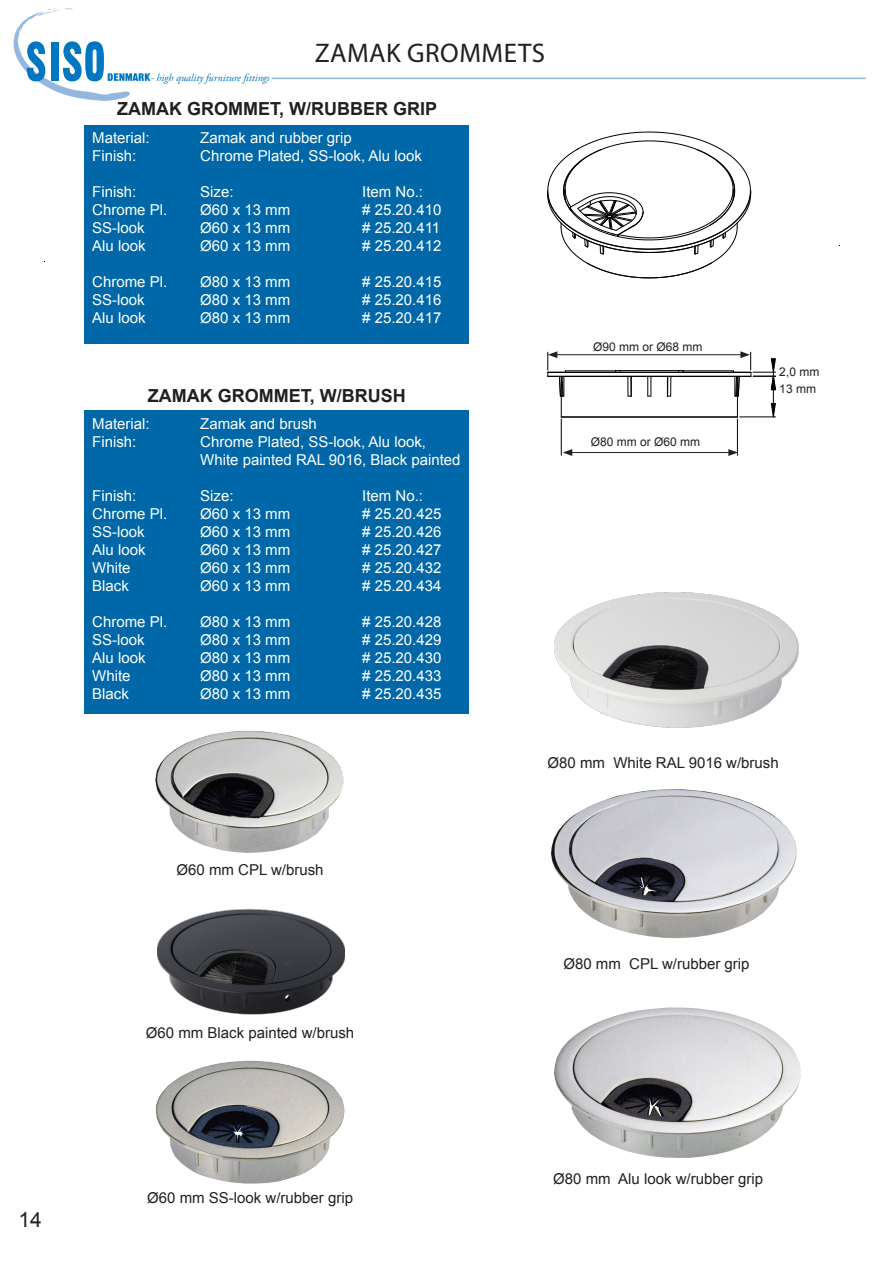
<style>
.page{position:relative;width:893px;height:1263px;background:#fff}
.page>*{position:absolute;margin:0;border:0;box-sizing:border-box;transform-origin:0 0}
.t1{font:27px "Myriad Pro";letter-spacing:.02em;color:#231f20}
.t2{font:21px "Arial";color:#231f20}
.t3{font:700 18px "Arial";color:#231f20}
.t4{font:15px/18px "Arial";color:#fff}
.t5{font:15px "Arial";color:#231f20}
.t6{font:12px "Arial";color:#231f20}
.t7{font:italic 10.5px "Adobe Garamond Pro";color:#0077c0}
</style>
<div class="page">
<hr style="left:272px;top:78px;width:594px;height:1px;background:#94b7e0">
<svg style="left:14px;top:8px;width:136px;height:93px"></svg>
<div style="left:85px;top:410px;width:384px;height:304px;background:#0068a9"></div>
<img style="left:156px;top:1060px;width:188px;height:123px">
<img style="left:554px;top:592px;width:245px;height:136px">
<img style="left:551px;top:789px;width:245px;height:149px">
<img style="left:554px;top:1007px;width:247px;height:151px">
<img style="left:155px;top:731px;width:188px;height:122px">
<img style="left:157px;top:908px;width:188px;height:107px">
<div style="left:85px;top:126px;width:384px;height:218px;background:#0068a9"></div>
<svg style="left:647px;top:377px;width:5px;height:20px"></svg>
<svg style="left:628px;top:377px;width:4px;height:20px"></svg>
<svg style="left:667px;top:377px;width:4px;height:20px"></svg>
<hr style="left:620px;top:370px;width:59px;height:1px;background:#000">
<hr style="left:683px;top:371px;width:50px;height:1px;background:#000">
<hr style="left:565px;top:371px;width:51px;height:1px;background:#000">
<hr style="left:548px;top:376px;width:203px;height:1px;background:#000">
<hr style="left:548px;top:372px;width:203px;height:1px;background:#000">
<hr style="left:561px;top:417px;width:176px;height:1px;background:#000">
<hr style="left:561px;top:419px;width:1px;height:36px;background:#000">
<hr style="left:737px;top:419px;width:1px;height:36px;background:#000">
<svg style="left:547px;top:132px;width:204px;height:146px"></svg>
<hr style="left:570px;top:452px;width:161px;height:1px;background:#231f20">
<svg style="left:563px;top:449px;width:9px;height:7px"></svg>
<svg style="left:728px;top:449px;width:10px;height:7px"></svg>
<hr style="left:555px;top:354px;width:188px;height:1px;background:#231f20">
<svg style="left:547px;top:351px;width:19px;height:67px"></svg>
<svg style="left:733px;top:351px;width:43px;height:67px"></svg>
<p class="t7" style="left:151px;top:71px;width:121px">- high quality furniture fittings</p>
<h1 class="t1" style="left:315px;top:36px;width:232px">ZAMAK GROMMETS</h1>
<p class="t3" style="left:117px;top:97px;width:321px">ZAMAK GROMMET, W/RUBBER GRIP</p>
<p class="t4" style="left:92px;top:129px;width:59px">Material:</p>
<p class="t4" style="left:200px;top:129px;width:153px">Zamak and rubber grip</p>
<p class="t4" style="left:92px;top:147px;width:46px">Finish:</p>
<p class="t4" style="left:200px;top:147px;width:223px">Chrome Plated, SS-look, Alu look</p>
<p class="t4" style="left:92px;top:183px;width:46px">Finish:</p>
<p class="t4" style="left:200px;top:183px;width:35px">Size:</p>
<p class="t4" style="left:362px;top:183px;width:62px">Item No.:</p>
<p class="t4" style="left:92px;top:201px;width:77px">Chrome Pl.</p>
<p class="t4" style="left:200px;top:201px;width:92px">Ø60 x 13 mm</p>
<p class="t4" style="left:362px;top:201px;width:81px"># 25.20.410</p>
<p class="t4" style="left:92px;top:219px;width:54px">SS-look</p>
<p class="t4" style="left:200px;top:219px;width:92px">Ø60 x 13 mm</p>
<p class="t4" style="left:362px;top:219px;width:80px"># 25.20.411</p>
<p class="t4" style="left:92px;top:237px;width:55px">Alu look</p>
<p class="t4" style="left:200px;top:237px;width:92px">Ø60 x 13 mm</p>
<p class="t4" style="left:362px;top:237px;width:81px"># 25.20.412</p>
<p class="t4" style="left:92px;top:273px;width:77px">Chrome Pl.</p>
<p class="t4" style="left:200px;top:273px;width:92px">Ø80 x 13 mm</p>
<p class="t4" style="left:362px;top:273px;width:81px"># 25.20.415</p>
<p class="t4" style="left:92px;top:291px;width:54px">SS-look</p>
<p class="t4" style="left:200px;top:291px;width:92px">Ø80 x 13 mm</p>
<p class="t4" style="left:362px;top:291px;width:81px"># 25.20.416</p>
<p class="t4" style="left:92px;top:309px;width:55px">Alu look</p>
<p class="t4" style="left:200px;top:309px;width:92px">Ø80 x 13 mm</p>
<p class="t4" style="left:362px;top:309px;width:81px"># 25.20.417</p>
<p class="t3" style="left:148px;top:383px;width:259px">ZAMAK GROMMET, W/BRUSH</p>
<p class="t4" style="left:92px;top:415px;width:59px">Material:</p>
<p class="t4" style="left:200px;top:415px;width:118px">Zamak and brush</p>
<p class="t4" style="left:92px;top:433px;width:46px">Finish:</p>
<p class="t4" style="left:200px;top:433px;width:262px">Chrome Plated, SS-look, Alu look,<br>White painted RAL 9016, Black painted</p>
<p class="t4" style="left:92px;top:487px;width:46px">Finish:</p>
<p class="t4" style="left:200px;top:487px;width:35px">Size:</p>
<p class="t4" style="left:362px;top:487px;width:62px">Item No.:</p>
<p class="t4" style="left:92px;top:505px;width:77px">Chrome Pl.</p>
<p class="t4" style="left:200px;top:505px;width:92px">Ø60 x 13 mm</p>
<p class="t4" style="left:362px;top:505px;width:81px"># 25.20.425</p>
<p class="t4" style="left:92px;top:523px;width:54px">SS-look</p>
<p class="t4" style="left:200px;top:523px;width:92px">Ø60 x 13 mm</p>
<p class="t4" style="left:362px;top:523px;width:81px"># 25.20.426</p>
<p class="t4" style="left:92px;top:541px;width:55px">Alu look</p>
<p class="t4" style="left:200px;top:541px;width:92px">Ø60 x 13 mm</p>
<p class="t4" style="left:362px;top:541px;width:81px"># 25.20.427</p>
<p class="t4" style="left:92px;top:559px;width:40px">White</p>
<p class="t4" style="left:200px;top:559px;width:92px">Ø60 x 13 mm</p>
<p class="t4" style="left:362px;top:559px;width:81px"># 25.20.432</p>
<p class="t4" style="left:92px;top:577px;width:38px">Black</p>
<p class="t4" style="left:200px;top:577px;width:92px">Ø60 x 13 mm</p>
<p class="t4" style="left:362px;top:577px;width:81px"># 25.20.434</p>
<p class="t4" style="left:92px;top:613px;width:77px">Chrome Pl.</p>
<p class="t4" style="left:200px;top:613px;width:92px">Ø80 x 13 mm</p>
<p class="t4" style="left:362px;top:613px;width:81px"># 25.20.428</p>
<p class="t4" style="left:92px;top:631px;width:54px">SS-look</p>
<p class="t4" style="left:200px;top:631px;width:92px">Ø80 x 13 mm</p>
<p class="t4" style="left:362px;top:631px;width:81px"># 25.20.429</p>
<p class="t4" style="left:92px;top:649px;width:55px">Alu look</p>
<p class="t4" style="left:200px;top:649px;width:92px">Ø80 x 13 mm</p>
<p class="t4" style="left:362px;top:649px;width:81px"># 25.20.430</p>
<p class="t4" style="left:92px;top:667px;width:40px">White</p>
<p class="t4" style="left:200px;top:667px;width:92px">Ø80 x 13 mm</p>
<p class="t4" style="left:362px;top:667px;width:81px"># 25.20.433</p>
<p class="t4" style="left:92px;top:685px;width:38px">Black</p>
<p class="t4" style="left:200px;top:685px;width:92px">Ø80 x 13 mm</p>
<p class="t4" style="left:362px;top:685px;width:81px"># 25.20.435</p>
<p class="t5" style="left:177px;top:860px;width:148px">Ø60 mm CPL w/brush</p>
<p class="t5" style="left:146px;top:1023px;width:210px">Ø60 mm Black painted w/brush</p>
<p class="t6" style="left:593px;top:339px;width:111px">Ø90 mm or Ø68 mm</p>
<p class="t6" style="left:591px;top:434px;width:111px">Ø80 mm or Ø60 mm</p>
<p class="t6" style="left:779px;top:364px;width:42px">2,0 mm</p>
<p class="t6" style="left:779px;top:381px;width:38px">13 mm</p>
<p class="t5" style="left:547px;top:753px;width:233px">Ø80 mm White RAL 9016 w/brush</p>
<p class="t5" style="left:563px;top:953px;width:188px">Ø80 mm CPL w/rubber grip</p>
<h2 class="t2" style="left:18px;top:1205px;width:25px">14</h2>
<p class="t5" style="left:147px;top:1188px;width:207px">Ø60 mm SS-look w/rubber grip</p>
<p class="t5" style="left:553px;top:1169px;width:212px">Ø80 mm Alu look w/rubber grip</p>
</div>
